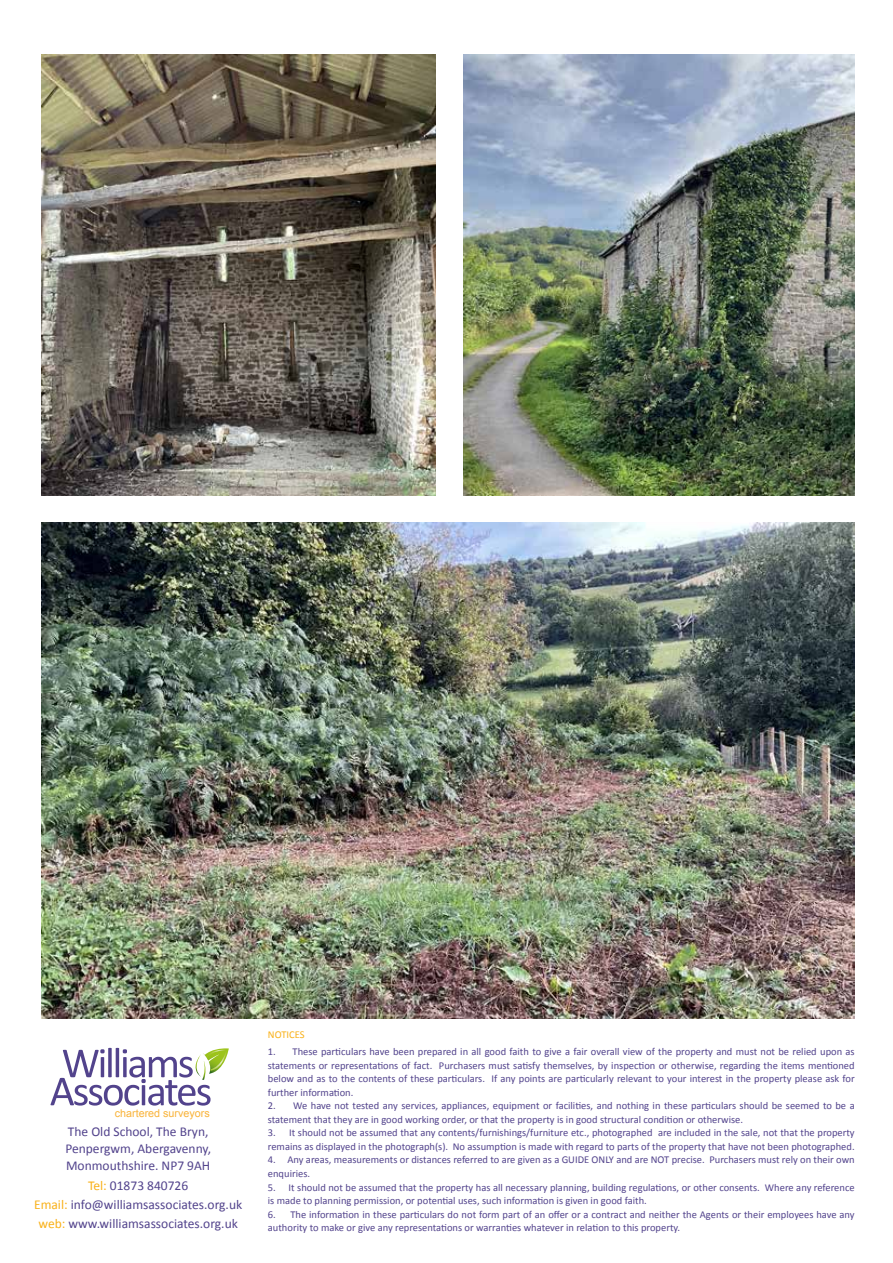
<style>
.page{position:relative;width:893px;height:1263px;background:#fff}
.page>*{position:absolute;margin:0;border:0;box-sizing:border-box;transform-origin:0 0}
.t1{font:13.5px/17.1px "Calibri";color:#52438c}
.t2{font:10.8px "Arial";color:#f9b339}
.t3{font:10.5px/13.5px "Calibri";color:#52438c}
.t4{font:10.5px "Calibri";color:#f9b119}
.s1{color:#f9b119}
</style>
<div class="page">
<svg style="left:51px;top:1048px;width:178px;height:57px"></svg>
<img style="left:41px;top:522px;width:814px;height:496px">
<img style="left:41px;top:54px;width:395px;height:441px">
<img style="left:463px;top:54px;width:392px;height:441px">
<p class="t2" style="left:115px;top:1107px;width:97px">chartered surveyors</p>
<p class="t1" style="left:65px;top:1123px;width:147px">The Old School, The Bryn,<br>Penpergwm, Abergavenny,<br>Monmouthshire. NP7 9AH</p>
<p class="t1" style="left:34px;top:1175px;width:210px;line-height:19.2px;text-align:center"><span class="s1">Tel:</span> 01873 840726<br><span class="s1">Email:</span> info@williamsassociates.org.uk <span class="s1">web:</span> www.williamsassociates.org.uk</p>
<p class="t4" style="left:268px;top:1028px;width:38px">NOTICES</p>
<p class="t3" style="left:268px;top:1045px;width:588px;text-align:justify">1. These particulars have been prepared in all good faith to give a fair overall view of the property and must not be relied upon as statements or representations of fact. Purchasers must satisfy themselves, by inspection or otherwise, regarding the items mentioned below and as to the contents of these particulars. If any points are particularly relevant to your interest in the property please ask for further information.</p>
<p class="t3" style="left:268px;top:1099px;width:588px">2. We have not tested any services, appliances, equipment or facilities, and nothing in these particulars should be seemed to be a statement that they are in good working order, or that the property is in good structural condition or otherwise.</p>
<p class="t3" style="left:268px;top:1126px;width:588px">3. It should not be assumed that any contents/furnishings/furniture etc., photographed are included in the sale, not that the property remains as displayed in the photograph(s). No assumption is made with regard to parts of the property that have not been photographed.</p>
<p class="t3" style="left:268px;top:1153px;width:588px">4. Any areas, measurements or distances referred to are given as a GUIDE ONLY and are NOT precise. Purchasers must rely on their own enquiries.</p>
<p class="t3" style="left:268px;top:1180px;width:588px">5. It should not be assumed that the property has all necessary planning, building regulations, or other consents. Where any reference is made to planning permission, or potential uses, such information is given in good faith.</p>
<p class="t3" style="left:268px;top:1207px;width:588px">6. The information in these particulars do not form part of an offer or a contract and neither the Agents or their employees have any authority to make or give any representations or warranties whatever in relation to this property.</p>
</div>
